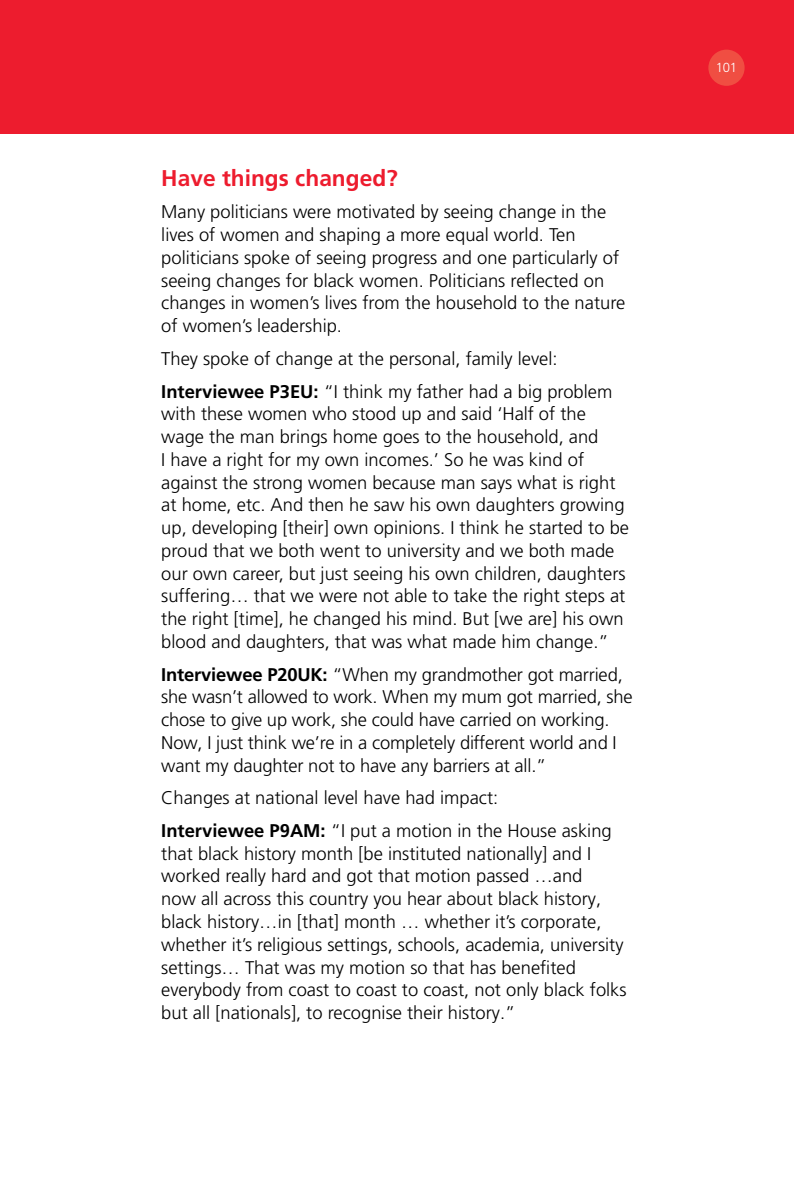
<style>
.page{position:relative;width:794px;height:1181px;background:#fff}
.page>*{position:absolute;margin:0;border:0;box-sizing:border-box;transform-origin:0 0}
.t1{font:700 22.75px "Frutiger LT Pro";color:#ed1c2e}
.t2{font:300 18.38px/22.8px "Frutiger LT Pro";color:#000}
.t3{font:300 13.12px "Frutiger LT Pro";color:#fff}
.s1{font-weight:700}
</style>
<div class="page">
<div style="left:0;top:0;width:794px;height:134px;background:#ed1c2e"></div>
<div style="left:708px;top:50px;width:36px;height:36px;background:#f04e42;border-radius:50%"></div>
<p class="t1" style="left:161px;top:164px;width:238px">Have things changed?</p>
<p class="t2" style="left:161px;top:201px;width:465px">Many politicians were motivated by seeing change in the lives of women and shaping a more equal world. Ten politicians spoke of seeing progress and one particularly of seeing changes for black women. Politicians reflected on changes in women’s lives from the household to the nature of women’s leadership.</p>
<p class="t2" style="left:161px;top:342px;width:453px;line-height:32.7px">They spoke of change at the personal, family level:<br><span class="s1">Interviewee P3EU:</span> “I think my father had a big problem</p>
<p class="t2" style="left:161px;top:403px;width:469px">with these women who stood up and said ‘Half of the wage the man brings home goes to the household, and<br>I have a right for my own incomes.’ So he was kind of against the strong women because man says what is right at home, etc. And then he saw his own daughters growing up, developing [their] own opinions. I think he started to be proud that we both went to university and we both made our own career, but just seeing his own children, daughters suffering… that we were not able to take the right steps at the right [time], he changed his mind. But [we are] his own blood and daughters, that was what made him change.”</p>
<p class="t2" style="left:161px;top:663px;width:473px"><span class="s1">Interviewee P20UK:</span> “When my grandmother got married, she wasn’t allowed to work. When my mum got married, she chose to give up work, she could have carried on working.<br>Now, I just think we’re in a completely different world and I want my daughter not to have any barriers at all.”</p>
<p class="t2" style="left:161px;top:781px;width:452px;line-height:32.7px">Changes at national level have had impact:<br><span class="s1">Interviewee P9AM:</span> “I put a motion in the House asking</p>
<p class="t2" style="left:161px;top:842px;width:467px">that black history month [be instituted nationally] and I worked really hard and got that motion passed …and<br>now all across this country you hear about black history, black history…in [that] month … whether it’s corporate, whether it’s religious settings, schools, academia, university settings… That was my motion so that has benefited everybody from coast to coast to coast, not only black folks but all [nationals], to recognise their history.”</p>
<p class="t3" style="left:716px;top:60px;width:23px">101</p>
</div>
